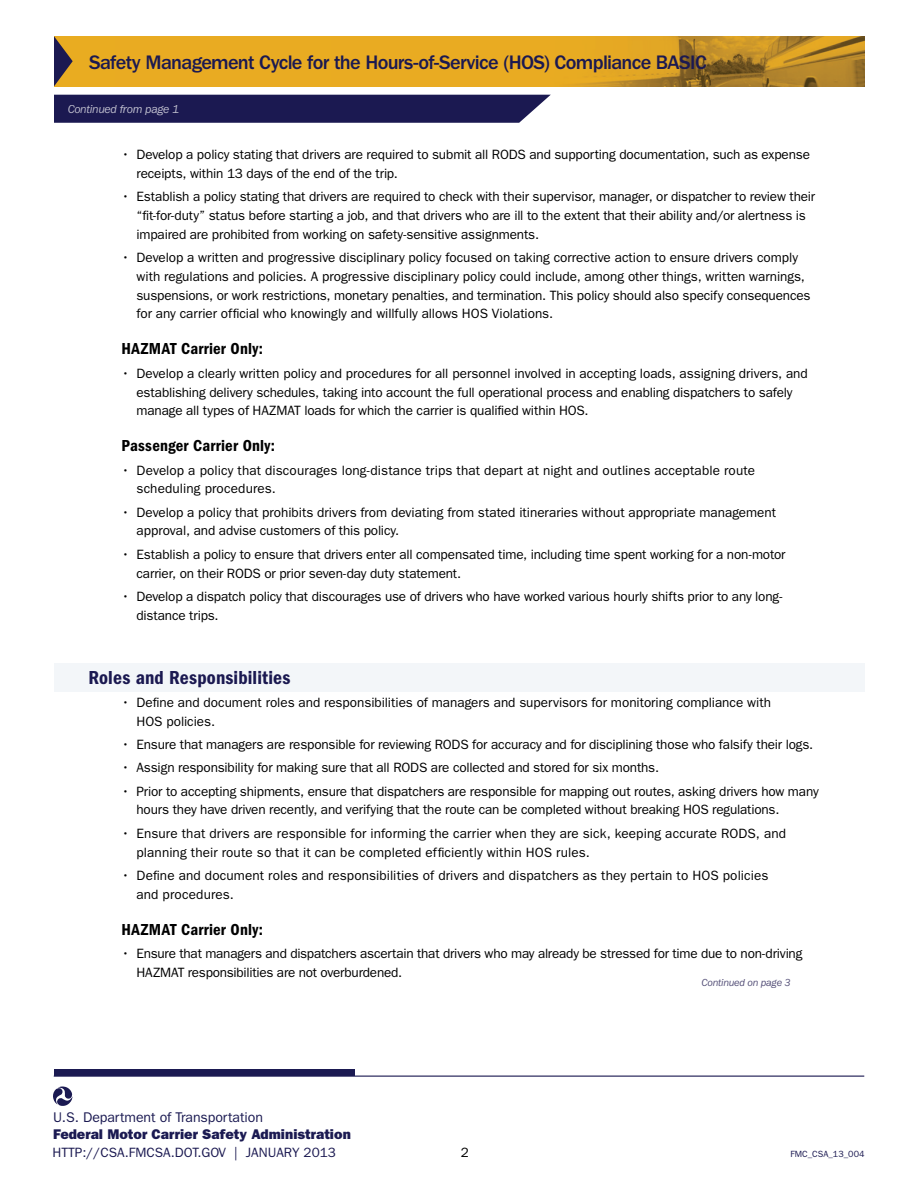
<style>
.page{position:relative;width:918px;height:1188px;background:#fff}
.page>*{position:absolute;margin:0;border:0;box-sizing:border-box;transform-origin:0 0}
.t1{font:500 20.25px "ITC Franklin Gothic Std";letter-spacing:-.035em;color:#1b1951}
.t2{font:19.5px "ITC Franklin Gothic Std Dm Cd";letter-spacing:.01em;color:#1b1951}
.t3{font:16.5px "ITC Franklin Gothic Std Dm Cd";letter-spacing:.015em;color:#000}
.t4{font:14.1px "ITC Franklin Gothic Std Hvy";color:#1b1a52}
.t5{font:14.1px "ITC Franklin Gothic Std";letter-spacing:-.005em;color:#1b1a52}
.bullets{font:13.5px/18.8px "ITC Franklin Gothic Std";letter-spacing:-.01em;color:#000}
.bullets_w_indent_sub{font:13.5px/18.8px "ITC Franklin Gothic Std";letter-spacing:-.005em;color:#000}
.bullets-2{font:13.5px/18.8px "ITC Franklin Gothic Std";letter-spacing:.01em;color:#000}
.Footer-text{font:13.5px "ITC Franklin Gothic Std";color:#1b1951}
.bullets2{font:13.5px "ITC Franklin Gothic Std";color:#000}
.t6{font:italic 12px "ITC Franklin Gothic Std";letter-spacing:-.025em;color:#fff}
.t7{font:italic 10.5px "ITC Franklin Gothic Std";letter-spacing:-.02em;color:#524d76}
.Footer-text-2{font:9px "ITC Franklin Gothic Std";color:#1b1951}
</style>
<div class="page">
<svg style="left:53px;top:1086px;width:20px;height:20px"></svg>
<div style="left:54px;top:1069px;width:300px;height:7px;background:#1b1a52"></div>
<hr style="left:54px;top:1076px;width:810px;height:1px;background:#1b1a52">
<div style="left:54px;top:36px;width:594px;height:50px;background:#e9ac21"></div>
<svg style="left:54px;top:36px;width:19px;height:50px"></svg>
<img style="left:575px;top:36px;width:290px;height:50px">
<div style="left:54px;top:663px;width:810px;height:28px;background:#f3f6f9"></div>
<div style="left:54px;top:95px;width:497px;height:28px;background:#1b1951"></div>
<p class="t1" style="left:89px;top:51px;width:619px">Safety Management Cycle for the Hours-of-Service (HOS) Compliance BASIC</p>
<p class="t6" style="left:68px;top:103px;width:113px">Continued from page 1</p>
<p class="bullets" style="left:136px;top:145px;width:675px;text-indent:-15px">• Develop a policy stating that drivers are required to submit all RODS and supporting documentation, such as expense receipts, within 13 days of the end of the trip.</p>
<p class="bullets" style="left:136px;top:187px;width:680px;text-indent:-15px">• Establish a policy stating that drivers are required to check with their supervisor, manager, or dispatcher to review their “fit-for-duty” status before starting a job, and that drivers who are ill to the extent that their ability and/or alertness is impaired are prohibited from working on safety-sensitive assignments.</p>
<p class="bullets_w_indent_sub" style="left:136px;top:248px;width:676px;text-indent:-15px">• Develop a written and progressive disciplinary policy focused on taking corrective action to ensure drivers comply with regulations and policies. A progressive disciplinary policy could include, among other things, written warnings, suspensions, or work restrictions, monetary penalties, and termination. This policy should also specify consequences for any carrier official who knowingly and willfully allows HOS Violations.</p>
<p class="t3" style="left:122px;top:340px;width:143px">HAZMAT Carrier Only:</p>
<p class="bullets_w_indent_sub" style="left:136px;top:364px;width:673px;text-indent:-15px">• Develop a clearly written policy and procedures for all personnel involved in accepting loads, assigning drivers, and establishing delivery schedules, taking into account the full operational process and enabling dispatchers to safely manage all types of HAZMAT loads for which the carrier is qualified within HOS.</p>
<p class="t3" style="left:122px;top:436px;width:155px">Passenger Carrier Only:</p>
<p class="bullets-2" style="left:136px;top:461px;width:620px;text-indent:-15px">• Develop a policy that discourages long-distance trips that depart at night and outlines acceptable route scheduling procedures.</p>
<p class="bullets" style="left:136px;top:503px;width:641px;text-indent:-15px">• Develop a policy that prohibits drivers from deviating from stated itineraries without appropriate management approval, and advise customers of this policy.</p>
<p class="bullets" style="left:136px;top:545px;width:651px;text-indent:-15px">• Establish a policy to ensure that drivers enter all compensated time, including time spent working for a non-motor carrier, on their RODS or prior seven-day duty statement.</p>
<p class="bullets" style="left:136px;top:587px;width:647px;text-indent:-15px">• Develop a dispatch policy that discourages use of drivers who have worked various hourly shifts prior to any long&shy;distance trips.</p>
<p class="t2" style="left:88px;top:666px;width:203px">Roles and Responsibilities</p>
<p class="bullets" style="left:136px;top:693px;width:636px;text-indent:-15px">• Define and document roles and responsibilities of managers and supervisors for monitoring compliance with<br>HOS policies.</p>
<p class="bullets" style="left:121px;top:735px;width:693px">• Ensure that managers are responsible for reviewing RODS for accuracy and for disciplining those who falsify their logs.</p>
<p class="bullets" style="left:121px;top:758px;width:539px">• Assign responsibility for making sure that all RODS are collected and stored for six months.</p>
<p class="bullets" style="left:136px;top:782px;width:684px;text-indent:-15px">• Prior to accepting shipments, ensure that dispatchers are responsible for mapping out routes, asking drivers how many hours they have driven recently, and verifying that the route can be completed without breaking HOS regulations.</p>
<p class="bullets-2" style="left:136px;top:824px;width:651px;text-indent:-15px">• Ensure that drivers are responsible for informing the carrier when they are sick, keeping accurate RODS, and planning their route so that it can be completed efficiently within HOS rules.</p>
<p class="bullets_w_indent_sub" style="left:136px;top:866px;width:633px;text-indent:-15px">• Define and document roles and responsibilities of drivers and dispatchers as they pertain to HOS policies and procedures.</p>
<p class="t3" style="left:122px;top:920px;width:143px">HAZMAT Carrier Only:</p>
<p class="bullets_w_indent_sub" style="left:136px;top:944px;width:668px;text-indent:-15px">• Ensure that managers and dispatchers ascertain that drivers who may already be stressed for time due to non-driving<br>HAZMAT responsibilities are not overburdened.</p>
<p class="t7" style="left:702px;top:977px;width:91px">Continued on page 3</p>
<p class="t5" style="left:53px;top:1109px;width:211px">U.S. Department of Transportation</p>
<p class="t4" style="left:53px;top:1125px;width:299px">Federal Motor Carrier Safety Administration</p>
<p class="Footer-text" style="left:53px;top:1144px;width:285px">HTTP://CSA.FMCSA.DOT.GOV | JANUARY 2013</p>
<p class="Footer-text-2" style="left:790px;top:1148px;width:75px">FMC_CSA_13_004</p>
<p class="bullets2" style="left:461px;top:1145px;width:10px">2</p>
</div>
